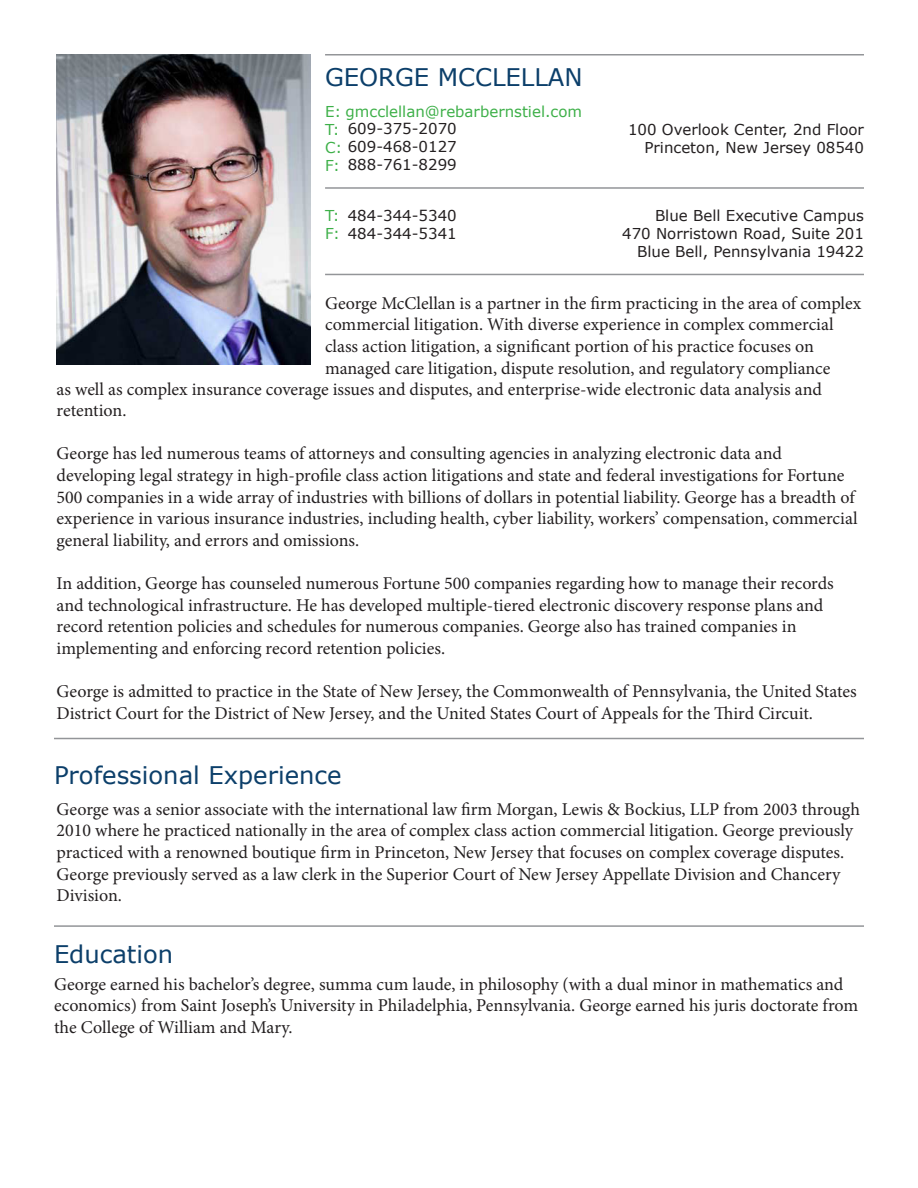
<style>
.page{position:relative;width:918px;height:1188px;background:#fff}
.page>*{position:absolute;margin:0;border:0;box-sizing:border-box;transform-origin:0 0}
.t1{font:24.3px "Verdana";color:#0c3f6a}
.Paragraph_Style_1{font:18px/21.6px "Minion Pro";color:#231f20}
.t2{font:15px "Verdana";color:#231f20}
.t3{font:15px "Verdana";color:#3eb049}
.s1{color:#3eb049}
</style>
<div class="page">
<hr style="left:325px;top:54px;width:539px;height:2px;background:#939598">
<hr style="left:325px;top:187px;width:539px;height:2px;background:#939598">
<hr style="left:325px;top:274px;width:539px;height:1px;background:#939598">
<img style="left:57px;top:54px;width:253px;height:311px">
<hr style="left:54px;top:738px;width:810px;height:1px;background:#939598">
<hr style="left:54px;top:925px;width:810px;height:2px;background:#939598">
<p class="t1" style="left:325px;top:60px;width:259px">GEORGE MCCLELLAN</p>
<p class="t3" style="left:325px;top:101px;width:259px">E: gmcclellan@rebarbernstiel.com</p>
<p class="t3" style="left:325px;top:119px;width:16px">T:</p>
<p class="t2" style="left:325px;top:136px;width:133px"><span class="s1">C:</span> 609-468-0127</p>
<p class="t3" style="left:325px;top:155px;width:16px">F:</p>
<p class="t2" style="left:348px;top:118px;width:111px">609-375-2070</p>
<p class="t2" style="left:348px;top:154px;width:111px">888-761-8299</p>
<p class="t3" style="left:325px;top:206px;width:16px">T:</p>
<p class="t3" style="left:325px;top:224px;width:16px">F:</p>
<p class="t2" style="left:348px;top:205px;width:111px">484-344-5340</p>
<p class="t2" style="left:348px;top:223px;width:111px">484-344-5341</p>
<p class="t2" style="left:628px;top:119px;width:238px">100 Overlook Center, 2nd Floor</p>
<p class="t2" style="left:645px;top:137px;width:221px">Princeton, New Jersey 08540</p>
<p class="t2" style="left:655px;top:206px;width:210px">Blue Bell Executive Campus</p>
<p class="t2" style="left:622px;top:224px;width:243px">470 Norristown Road, Suite 201</p>
<p class="t2" style="left:637px;top:242px;width:228px">Blue Bell, Pennsylvania 19422</p>
<p class="Paragraph_Style_1" style="left:325px;top:292px;width:538px">George McClellan is a partner in the firm practicing in the area of complex commercial litigation. With diverse experience in complex commercial class action litigation, a significant portion of his practice focuses on managed care litigation, dispute resolution, and regulatory compliance</p>
<p class="Paragraph_Style_1" style="left:57px;top:378px;width:767px">as well as complex insurance coverage issues and disputes, and enterprise-wide electronic data analysis and retention.</p>
<p class="Paragraph_Style_1" style="left:57px;top:443px;width:803px">George has led numerous teams of attorneys and consulting agencies in analyzing electronic data and developing legal strategy in high-profile class action litigations and state and federal investigations for Fortune 500 companies in a wide array of industries with billions of dollars in potential liability. George has a breadth of experience in various insurance industries, including health, cyber liability, workers’ compensation, commercial general liability, and errors and omissions.</p>
<p class="Paragraph_Style_1" style="left:57px;top:573px;width:779px">In addition, George has counseled numerous Fortune 500 companies regarding how to manage their records and technological infrastructure. He has developed multiple-tiered electronic discovery response plans and record retention policies and schedules for numerous companies. George also has trained companies in implementing and enforcing record retention policies.</p>
<p class="Paragraph_Style_1" style="left:57px;top:681px;width:802px">George is admitted to practice in the State of New Jersey, the Commonwealth of Pennsylvania, the United States<br>District Court for the District of New Jersey, and the United States Court of Appeals for the Third Circuit.</p>
<p class="t1" style="left:54px;top:758px;width:289px">Professional Experience</p>
<p class="Paragraph_Style_1" style="left:57px;top:798px;width:805px">George was a senior associate with the international law firm Morgan, Lewis &amp; Bockius, LLP from 2003 through 2010 where he practiced nationally in the area of complex class action commercial litigation. George previously practiced with a renowned boutique firm in Princeton, New Jersey that focuses on complex coverage disputes.<br>George previously served as a law clerk in the Superior Court of New Jersey Appellate Division and Chancery Division.</p>
<p class="t1" style="left:54px;top:938px;width:121px">Education</p>
<p class="Paragraph_Style_1" style="left:54px;top:973px;width:806px">George earned his bachelor’s degree, summa cum laude, in philosophy (with a dual minor in mathematics and economics) from Saint Joseph’s University in Philadelphia, Pennsylvania. George earned his juris doctorate from the College of William and Mary.</p>
</div>
